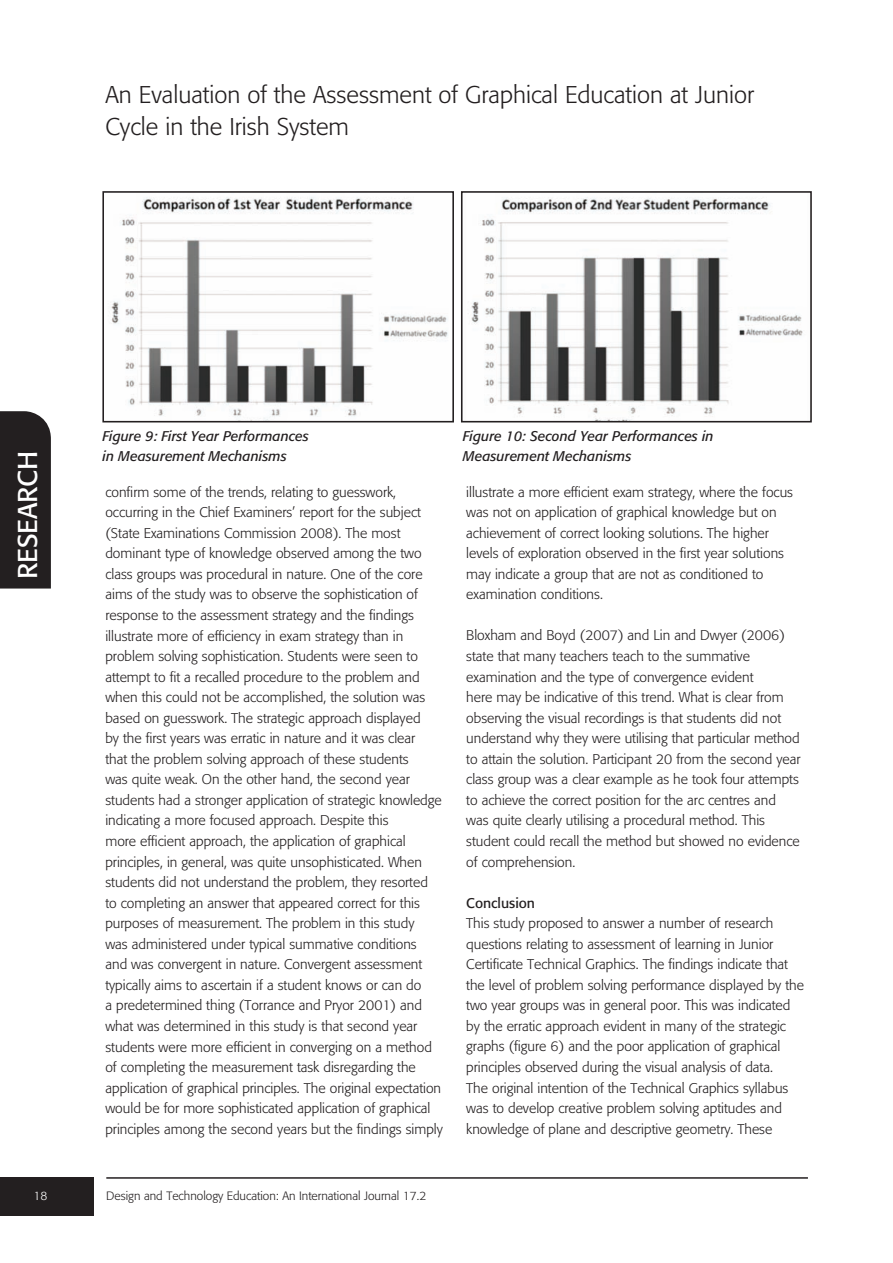
<style>
.page{position:relative;width:893px;height:1263px;background:#fff}
.page>*{position:absolute;margin:0;border:0;box-sizing:border-box;transform-origin:0 0}
.t1{font:27px "Formata";color:#fff}
.t2{font:300 24px/31.5px "Formata";color:#231f20}
.t3{font:300 13.95px/20.5px "Formata";color:#231f20}
.t4{font:italic 13.95px/20.5px "Formata";color:#231f20}
.t5{font:13.95px "Formata";color:#231f20}
.t6{font:300 12px "Formata";color:#231f20}
.t7{font:300 12px "Formata";color:#fff}
</style>
<div class="page">
<div style="left:0;top:1178px;width:94px;height:38px;background:#231f20"></div>
<hr style="left:106px;top:1177px;width:702px;height:2px;background:#231f20">
<div style="left:0;top:411px;width:51px;height:177px;background:#231f20"></div>
<img style="left:111px;top:197px;width:337px;height:222px">
<div style="left:102px;top:191px;width:352px;height:231px;border:2px solid #231f20"></div>
<img style="left:471px;top:197px;width:332px;height:222px">
<div style="left:461px;top:191px;width:351px;height:231px;border:2px solid #231f20"></div>
<h2 class="t2" style="left:105px;top:79px;width:650px">An Evaluation of the Assessment of Graphical Education at Junior<br>Cycle in the Irish System</h2>
<h1 class="t1" style="left:11px;top:579px;width:130px;rotate:-90deg">RESEARCH</h1>
<p class="t4" style="left:103px;top:426px;width:208px">Figure 9: First Year Performances in Measurement Mechanisms</p>
<p class="t4" style="left:463px;top:426px;width:252px">Figure 10: Second Year Performances in<br>Measurement Mechanisms</p>
<p class="t3" style="left:105px;top:482px;width:339px">confirm some of the trends, relating to guesswork, occurring in the Chief Examiners’ report for the subject (State Examinations Commission 2008). The most dominant type of knowledge observed among the two class groups was procedural in nature. One of the core aims of the study was to observe the sophistication of response to the assessment strategy and the findings illustrate more of efficiency in exam strategy than in problem solving sophistication. Students were seen to attempt to fit a recalled procedure to the problem and when this could not be accomplished, the solution was based on guesswork. The strategic approach displayed<br>by the first years was erratic in nature and it was clear<br>that the problem solving approach of these students<br>was quite weak. On the other hand, the second year students had a stronger application of strategic knowledge indicating a more focused approach. Despite this<br>more efficient approach, the application of graphical principles, in general, was quite unsophisticated. When students did not understand the problem, they resorted<br>to completing an answer that appeared correct for this purposes of measurement. The problem in this study<br>was administered under typical summative conditions<br>and was convergent in nature. Convergent assessment typically aims to ascertain if a student knows or can do<br>a predetermined thing (Torrance and Pryor 2001) and what was determined in this study is that second year students were more efficient in converging on a method of completing the measurement task disregarding the application of graphical principles. The original expectation would be for more sophisticated application of graphical principles among the second years but the findings simply</p>
<p class="t3" style="left:466px;top:482px;width:328px">illustrate a more efficient exam strategy, where the focus was not on application of graphical knowledge but on achievement of correct looking solutions. The higher levels of exploration observed in the first year solutions may indicate a group that are not as conditioned to examination conditions.</p>
<p class="t3" style="left:466px;top:625px;width:336px">Bloxham and Boyd (2007) and Lin and Dwyer (2006) state that many teachers teach to the summative examination and the type of convergence evident<br>here may be indicative of this trend. What is clear from observing the visual recordings is that students did not understand why they were utilising that particular method to attain the solution. Participant 20 from the second year class group was a clear example as he took four attempts to achieve the correct position for the arc centres and was quite clearly utilising a procedural method. This student could recall the method but showed no evidence of comprehension.</p>
<p class="t5" style="left:466px;top:894px;width:70px">Conclusion</p>
<p class="t3" style="left:466px;top:913px;width:339px">This study proposed to answer a number of research questions relating to assessment of learning in Junior Certificate Technical Graphics. The findings indicate that the level of problem solving performance displayed by the two year groups was in general poor. This was indicated by the erratic approach evident in many of the strategic graphs (figure 6) and the poor application of graphical principles observed during the visual analysis of data.<br>The original intention of the Technical Graphics syllabus was to develop creative problem solving aptitudes and knowledge of plane and descriptive geometry. These</p>
<p class="t7" style="left:33px;top:1189px;width:15px">18</p>
<p class="t6" style="left:106px;top:1189px;width:322px">Design and Technology Education: An International Journal 17.2</p>
</div>
